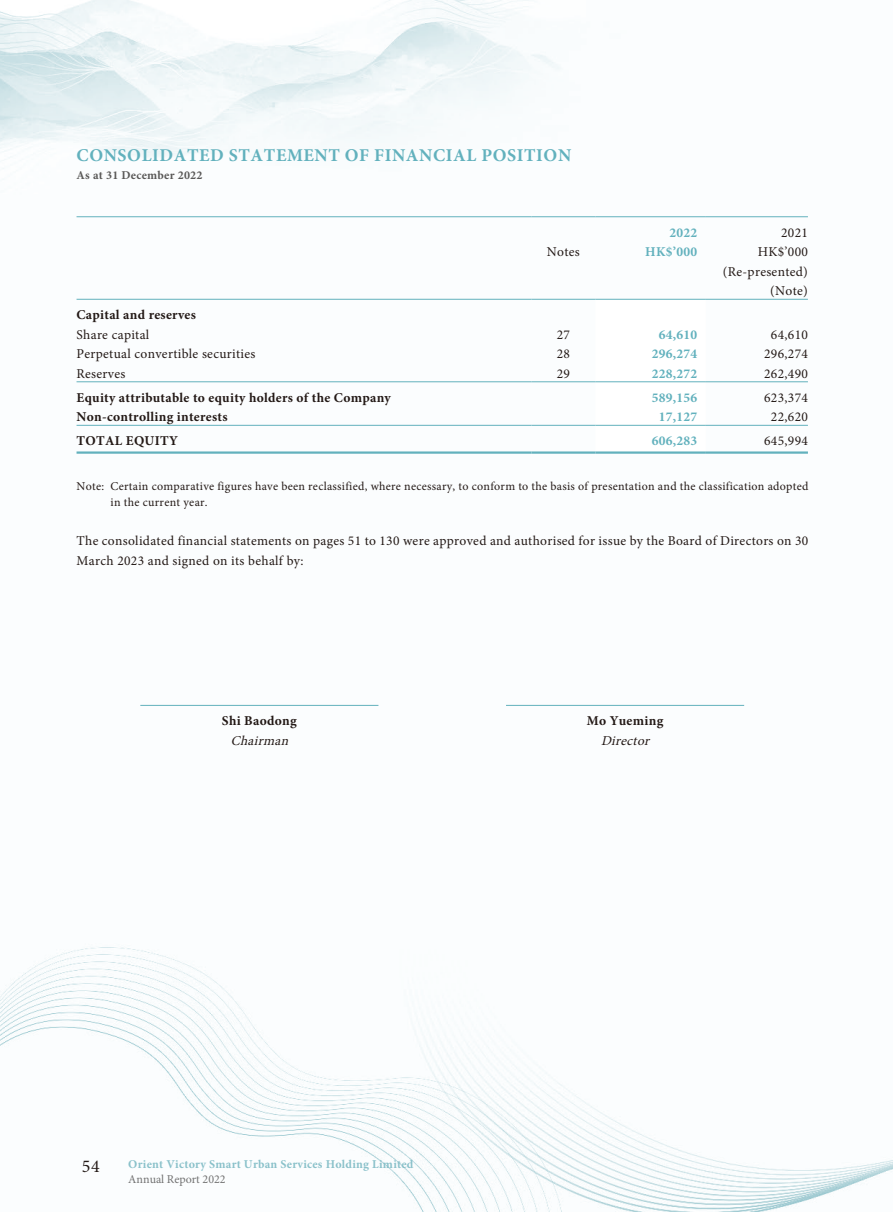
<style>
.page{position:relative;width:893px;height:1212px;background:#fff}
.page>*{position:absolute;margin:0;border:0;box-sizing:border-box;transform-origin:0 0}
.t1{font:700 18px "Minion Pro";letter-spacing:.03em;color:#62b1bd}
.t2{font:18px "Minion Pro";color:#231916}
.t3{font:13.5px/19.5px "Minion Pro";letter-spacing:.025em;color:#231916;text-align:right}
.t4{font:700 13.5px "Minion Pro";letter-spacing:.02em;color:#231916}
.t5{font:700 13.5px "Minion Pro";letter-spacing:.02em;color:#62b1bd}
.t6{font:italic 13.5px "Minion Pro";color:#231916}
.t7{font:12px/16.5px "Minion Pro";letter-spacing:.025em;color:#231916}
.t8{font:700 12px "Minion Pro";letter-spacing:.02em;color:#8ac1ca}
.t9{font:700 12px "Minion Pro";letter-spacing:.02em;color:#595857}
.t10{font:12px "Minion Pro";color:#727272}
</style>
<div class="page">
<img style="left:0;top:0;width:893px;height:1212px">
<svg style="left:595px;top:300px;width:111px;height:151px"></svg>
<hr style="left:77px;top:216px;width:454px;height:1px;background:#62b1bd">
<hr style="left:531px;top:216px;width:64px;height:1px;background:#62b1bd">
<hr style="left:595px;top:216px;width:111px;height:1px;background:#62b1bd">
<hr style="left:706px;top:216px;width:102px;height:1px;background:#62b1bd">
<hr style="left:77px;top:299px;width:454px;height:1px;background:#62b1bd">
<hr style="left:531px;top:299px;width:64px;height:1px;background:#62b1bd">
<hr style="left:595px;top:299px;width:111px;height:1px;background:#62b1bd">
<hr style="left:706px;top:299px;width:102px;height:1px;background:#62b1bd">
<hr style="left:77px;top:381px;width:454px;height:1px;background:#62b1bd">
<hr style="left:531px;top:381px;width:64px;height:1px;background:#62b1bd">
<hr style="left:595px;top:381px;width:111px;height:1px;background:#62b1bd">
<hr style="left:706px;top:381px;width:102px;height:1px;background:#62b1bd">
<hr style="left:77px;top:425px;width:454px;height:1px;background:#62b1bd">
<hr style="left:531px;top:425px;width:64px;height:1px;background:#62b1bd">
<hr style="left:595px;top:425px;width:111px;height:1px;background:#62b1bd">
<hr style="left:706px;top:425px;width:102px;height:1px;background:#62b1bd">
<hr style="left:77px;top:451px;width:454px;height:3px;background:#62b1bd">
<hr style="left:531px;top:451px;width:64px;height:3px;background:#62b1bd">
<hr style="left:595px;top:451px;width:111px;height:3px;background:#62b1bd">
<hr style="left:706px;top:451px;width:102px;height:3px;background:#62b1bd">
<hr style="left:140px;top:705px;width:238px;height:1px;background:#62b1bd">
<hr style="left:506px;top:705px;width:238px;height:1px;background:#62b1bd">
<h1 class="t1" style="left:77px;top:143px;width:496px">CONSOLIDATED STATEMENT OF FINANCIAL POSITION</h1>
<p class="t9" style="left:77px;top:166px;width:127px">As at 31 December 2022</p>
<p class="t5" style="left:669px;top:223px;width:29px">2022</p>
<p class="t3" style="left:781px;top:223px;width:28px">2021</p>
<p class="t3" style="left:547px;top:242px;width:34px">Notes</p>
<p class="t5" style="left:645px;top:242px;width:54px">HK$’000</p>
<p class="t3" style="left:723px;top:242px;width:87px">HK$’000 (Re-presented) (Note)</p>
<p class="t4" style="left:77px;top:305px;width:121px">Capital and reserves</p>
<p class="t3" style="left:77px;top:325px;width:74px">Share capital</p>
<p class="t3" style="left:557px;top:325px;width:15px">27</p>
<p class="t5" style="left:659px;top:325px;width:40px">64,610</p>
<p class="t3" style="left:771px;top:325px;width:39px">64,610</p>
<p class="t3" style="left:77px;top:344px;width:180px">Perpetual convertible securities</p>
<p class="t3" style="left:557px;top:344px;width:15px">28</p>
<p class="t5" style="left:652px;top:344px;width:47px">296,274</p>
<p class="t3" style="left:764px;top:344px;width:45px">296,274</p>
<p class="t3" style="left:77px;top:364px;width:50px">Reserves</p>
<p class="t3" style="left:557px;top:364px;width:15px">29</p>
<p class="t5" style="left:652px;top:364px;width:47px">228,272</p>
<p class="t3" style="left:764px;top:364px;width:45px">262,490</p>
<p class="t4" style="left:77px;top:388px;width:316px">Equity attributable to equity holders of the Company</p>
<p class="t5" style="left:652px;top:388px;width:47px">589,156</p>
<p class="t3" style="left:764px;top:388px;width:45px">623,374</p>
<p class="t4" style="left:77px;top:407px;width:153px">Non-controlling interests</p>
<p class="t5" style="left:659px;top:407px;width:40px">17,127</p>
<p class="t3" style="left:771px;top:407px;width:39px">22,620</p>
<p class="t4" style="left:77px;top:431px;width:103px">TOTAL EQUITY</p>
<p class="t5" style="left:652px;top:431px;width:47px">606,283</p>
<p class="t3" style="left:764px;top:431px;width:45px">645,994</p>
<p class="t7" style="left:111px;top:478px;width:699px;text-indent:-34px">Note: Certain comparative figures have been reclassified, where necessary, to conform to the basis of presentation and the classification adopted in the current year.</p>
<p class="t3" style="left:77px;top:531px;width:733px;text-align:left">The consolidated financial statements on pages 51 to 130 were approved and authorised for issue by the Board of Directors on 30<br>March 2023 and signed on its behalf by:</p>
<p class="t4" style="left:222px;top:711px;width:76px">Shi Baodong</p>
<p class="t4" style="left:587px;top:711px;width:78px">Mo Yueming</p>
<p class="t6" style="left:231px;top:731px;width:63px">Chairman</p>
<p class="t6" style="left:601px;top:731px;width:54px">Director</p>
<h1 class="t2" style="left:82px;top:1154px;width:19px">54</h1>
<p class="t8" style="left:128px;top:1156px;width:287px">Orient Victory Smart Urban Services Holding Limited</p>
<p class="t10" style="left:128px;top:1171px;width:99px">Annual Report 2022</p>
</div>
